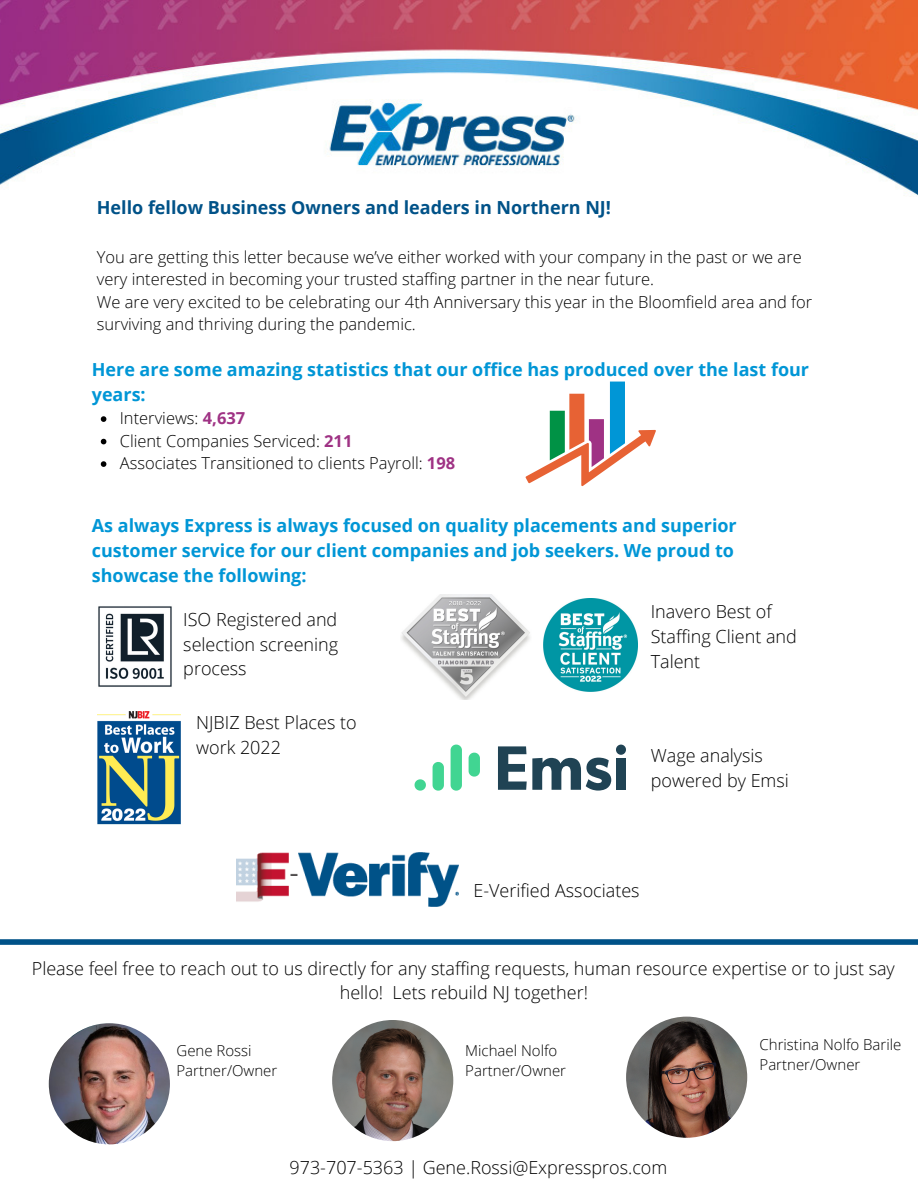
<style>
.page{position:relative;width:918px;height:1188px;background:#fff}
.page>*{position:absolute;margin:0;border:0;box-sizing:border-box;transform-origin:0 0}
.t1{font:300 18px/24.8px "Open Sans";color:#000}
.t2{font:700 18px/24.8px "Open Sans";color:#0096d6}
.t3{font:700 18px "Open Sans";color:#005288}
.t4{font:300 16.5px/22.5px "Open Sans";color:#000}
.t5{font:300 15px/20.2px "Open Sans";color:#000}
.s1{font-weight:700;color:#9f3284}
</style>
<div class="page">
<img style="left:0;top:0;width:918px;height:197px">
<img style="left:98px;top:606px;width:74px;height:81px">
<img style="left:401px;top:594px;width:129px;height:106px">
<img style="left:544px;top:598px;width:93px;height:93px">
<svg style="left:526px;top:382px;width:130px;height:104px"></svg>
<svg style="left:101px;top:416px;width:5px;height:6px"></svg>
<svg style="left:101px;top:439px;width:5px;height:5px"></svg>
<svg style="left:101px;top:461px;width:5px;height:6px"></svg>
<img style="left:49px;top:1023px;width:121px;height:121px;border-radius:50%">
<img style="left:97px;top:712px;width:84px;height:112px">
<svg style="left:498px;top:745px;width:128px;height:46px"></svg>
<svg style="left:433px;top:762px;width:11px;height:29px"></svg>
<svg style="left:451px;top:745px;width:11px;height:46px"></svg>
<svg style="left:415px;top:779px;width:11px;height:12px"></svg>
<svg style="left:469px;top:753px;width:11px;height:24px"></svg>
<img style="left:237px;top:853px;width:221px;height:54px">
<div style="left:0;top:939px;width:918px;height:6px;background:#005288"></div>
<img style="left:626px;top:1017px;width:121px;height:121px;border-radius:50%">
<img style="left:332px;top:1020px;width:121px;height:121px;border-radius:50%">
<p class="t3" style="left:97px;top:195px;width:516px">Hello fellow Business Owners and leaders in Northern NJ!</p>
<p class="t4" style="left:97px;top:245px;width:717px">You are getting this letter because we’ve either worked with your company in the past or we are very interested in becoming your trusted staffing partner in the near future.<br>We are very excited to be celebrating our 4th Anniversary this year in the Bloomfield area and for surviving and thriving during the pandemic.</p>
<p class="t2" style="left:92px;top:356px;width:719px">Here are some amazing statistics that our office has produced over the last four years:</p>
<p class="t4" style="left:120px;top:406px;width:337px">Interviews: <span class="s1">4,637<br></span>Client Companies Serviced: <span class="s1">211<br></span>Associates Transitioned to clients Payroll: <span class="s1">198</span></p>
<p class="t2" style="left:92px;top:513px;width:647px">As always Express is always focused on quality placements and superior customer service for our client companies and job seekers. We proud to showcase the following:</p>
<p class="t1" style="left:183px;top:606px;width:156px;text-align:justify">ISO Registered and selection screening process</p>
<p class="t1" style="left:651px;top:599px;width:148px">Inavero Best of<br>Staffing Client and<br>Talent</p>
<p class="t1" style="left:196px;top:710px;width:162px">NJBIZ Best Places to work 2022</p>
<p class="t1" style="left:651px;top:743px;width:140px">Wage analysis powered by Emsi</p>
<p class="t1" style="left:473px;top:878px;width:168px">E-Verified Associates</p>
<p class="t1" style="left:32px;top:955px;width:864px;text-align:center">Please feel free to reach out to us directly for any staffing requests, human resource expertise or to just say hello! Lets rebuild NJ together!</p>
<p class="t5" style="left:177px;top:1040px;width:102px">Gene Rossi<br>Partner/Owner</p>
<p class="t5" style="left:465px;top:1040px;width:102px">Michael Nolfo<br>Partner/Owner</p>
<p class="t5" style="left:760px;top:1034px;width:143px">Christina Nolfo Barile<br>Partner/Owner</p>
<p class="t1" style="left:290px;top:1155px;width:379px">973-707-5363 | Gene.Rossi@Expresspros.com</p>
</div>
